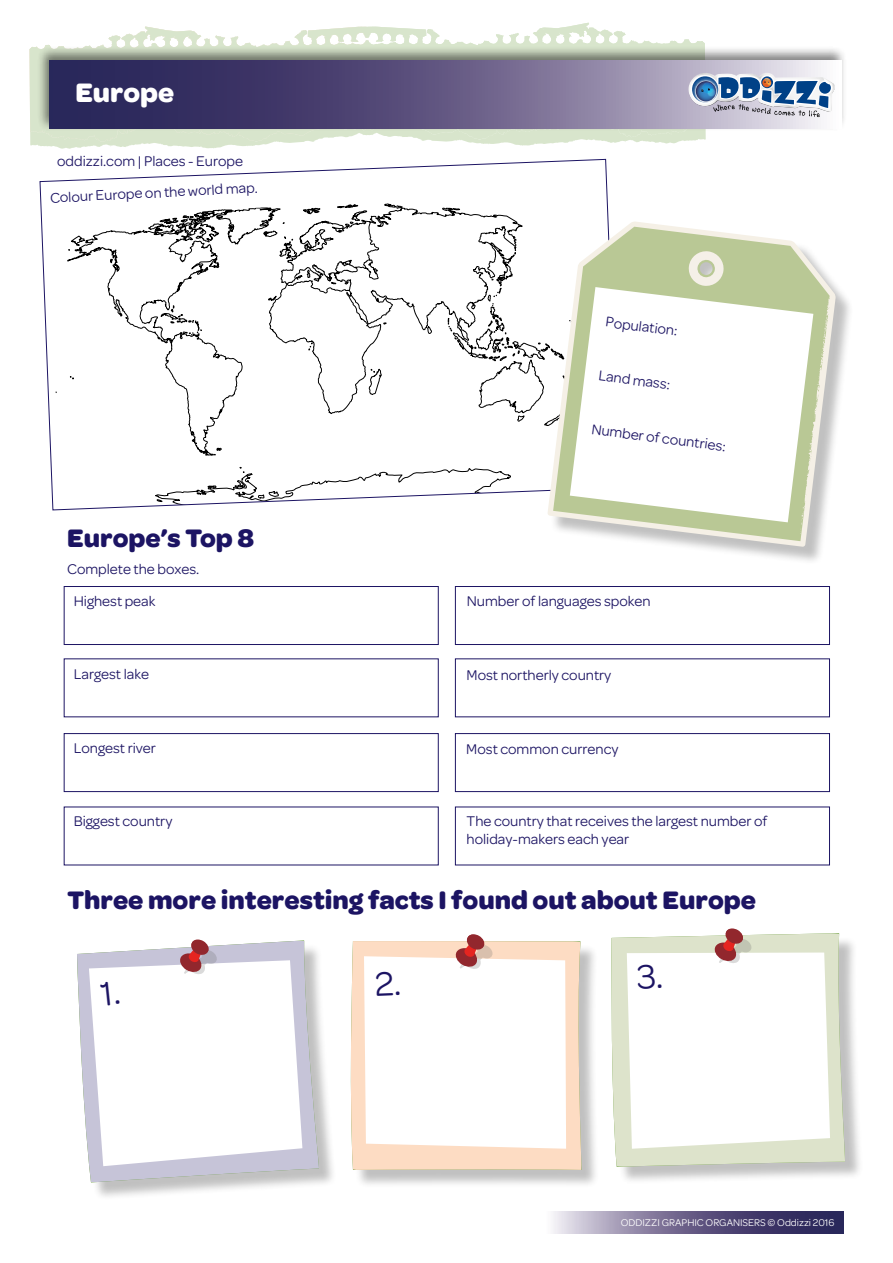
<style>
.page{position:relative;width:893px;height:1263px;background:#fff}
.page>*{position:absolute;margin:0;border:0;box-sizing:border-box;transform-origin:0 0}
.t1{font:700 28.5px "Omnes";color:#fff}
.t2{font:700 27px "Omnes";color:#1c1463}
.t3{font:15px/32px "Omnes";color:#1c1463}
.t4{font:15px "Omnes";color:#1c1463}
.t5{font:10.5px "Omnes";color:#fff}
.s1{font-style:inherit}
</style>
<div class="page">
<svg style="left:553px;top:1212px;width:290px;height:22px;background:#70688e"></svg>
<svg style="left:29px;top:23px;width:806px;height:126px"></svg>
<div style="left:353px;top:943px;width:247px;height:245px;background:#000;opacity:.25"></div>
<svg style="left:350px;top:941px;width:232px;height:229px;background:#f9dbc3"></svg>
<div style="left:614px;top:936px;width:249px;height:249px;background:#000;opacity:.25"></div>
<svg style="left:611px;top:933px;width:234px;height:234px;background:#d9deca"></svg>
<div style="left:64px;top:586px;width:375px;height:59px;background:#fff;border:1px solid #1c1463"></div>
<div style="left:64px;top:733px;width:375px;height:59px;background:#fff;border:1px solid #1c1463"></div>
<div style="left:455px;top:586px;width:375px;height:59px;background:#fff;border:1px solid #1c1463"></div>
<div style="left:455px;top:733px;width:375px;height:59px;background:#fff;border:1px solid #1c1463"></div>
<div style="left:80px;top:943px;width:257px;height:258px;background:#000;opacity:.25"></div>
<svg style="left:77px;top:941px;width:242px;height:241px;background:#cecdd7"></svg>
<svg style="left:39px;top:159px;width:570px;height:352px"></svg>
<div style="left:550px;top:224px;width:304px;height:341px;background:#000;opacity:.25"></div>
<svg style="left:547px;top:221px;width:289px;height:326px"></svg>
<svg style="left:553px;top:227px;width:277px;height:314px"></svg>
<svg style="left:570px;top:287px;width:243px;height:235px"></svg>
<svg style="left:688px;top:250px;width:37px;height:37px"></svg>
<svg style="left:364px;top:934px;width:202px;height:215px"></svg>
<svg style="left:627px;top:928px;width:203px;height:221px"></svg>
<svg style="left:89px;top:939px;width:213px;height:227px"></svg>
<h1 class="t1" style="left:75px;top:76px;width:100px">Europe</h1>
<p class="t3" style="left:57px;top:145px;width:187px">oddizzi.com | Places - Europe</p>
<p class="t4" style="left:50px;top:190px;width:209px;rotate:-3deg">Colour Europe on the world map.</p>
<h2 class="t2" style="left:67px;top:522px;width:189px">Europe’s Top 8</h2>
<p class="t3" style="left:74px;top:553px;width:127px;text-indent:-7px">Complete the boxes.<br>Highest peak</p>
<p class="t3" style="left:74px;top:658px;width:77px">Largest lake</p>
<p class="t3" style="left:74px;top:732px;width:84px">Longest river</p>
<p class="t3" style="left:74px;top:805px;width:100px">Biggest country</p>
<p class="t3" style="left:608px;top:306px;width:74px;rotate:7deg">Population:</p>
<p class="t4" style="left:600px;top:367px;width:74px;rotate:7deg">Land mass:</p>
<p class="t3" style="left:593px;top:413px;width:137px;rotate:7deg">Number of countries:</p>
<p class="t3" style="left:467px;top:585px;width:185px">Number of languages spoken</p>
<p class="t3" style="left:467px;top:659px;width:146px">Most northerly country</p>
<p class="t3" style="left:466px;top:733px;width:154px">Most common currency</p>
<p class="t3" style="left:467px;top:812px;width:302px;line-height:18px">The country that receives the largest number of holiday-makers each year</p>
<h2 class="t2" style="left:67px;top:885px;width:690px">Three more interesting facts <span class="s1">I found out about</span> Europe</h2>
<p class="t5" style="left:621px;top:1216px;width:215px">ODDIZZI GRAPHIC ORGANISERS © Oddizzi 2016</p>
</div>
